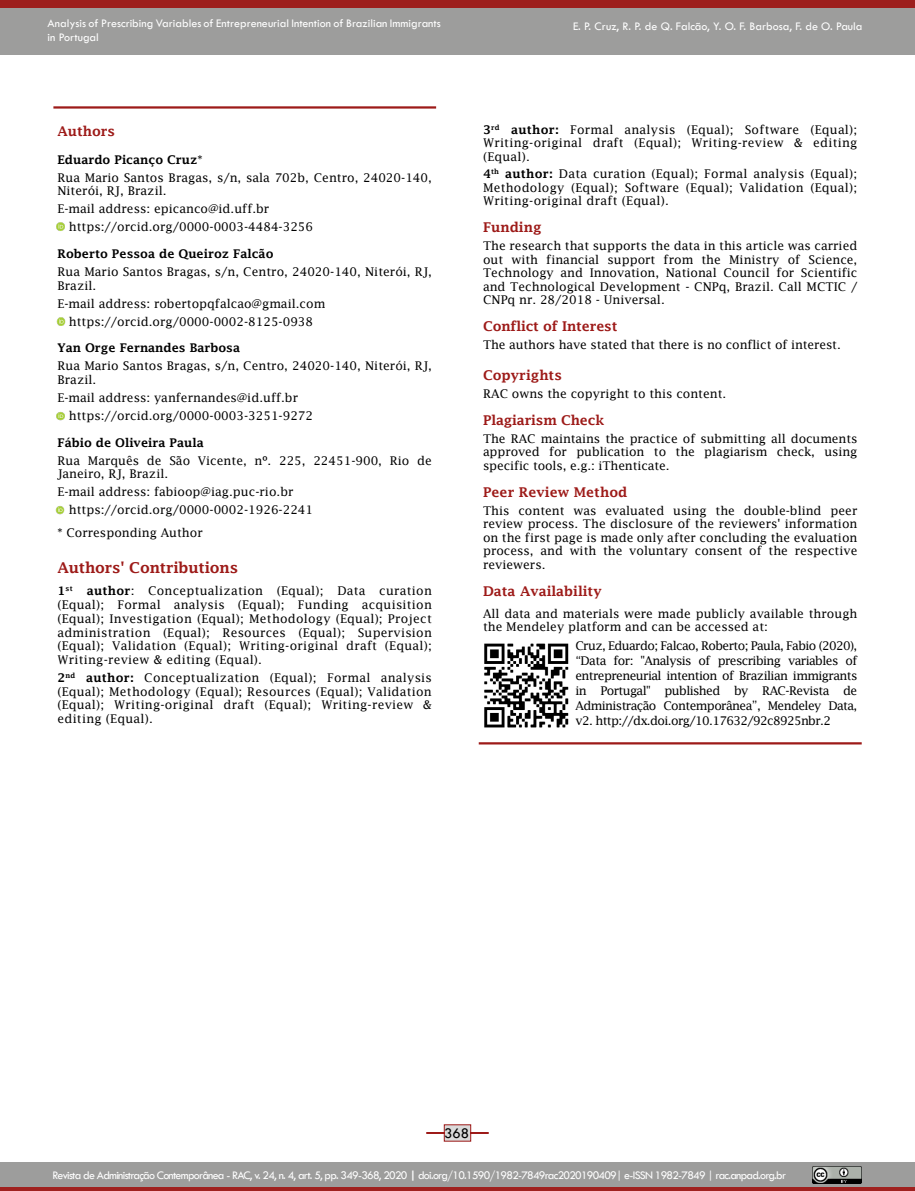
<style>
.page{position:relative;width:915px;height:1191px;background:#fff}
.page>*{position:absolute;margin:0;border:0;box-sizing:border-box;transform-origin:0 0}
.t1{font:600 15px "Lucida Fax";letter-spacing:-.01em;color:#9d1a18}
.t2{font:15px "Tw Cen";color:#000}
.t3{font:600 13.5px "Lucida Fax";color:#9d1a18}
.t4{font:12px/13.5px "Lucida Fax";color:#000;text-align:justify}
.t5{font:12px "Tw Cen";letter-spacing:-.06em;color:#fff}
.t6{font:12px "Tw Cen";color:#fff}
.t7{font:600 12px "Lucida Fax";color:#000}
.s1{font-weight:600}
.s2{font-family:"Century Gothic"}
.s3{font-weight:700}
</style>
<div class="page">
<svg style="left:426px;top:1124px;width:63px;height:18px"></svg>
<div style="left:0;top:1162px;width:914px;height:25px;background:#9d9d9c"></div>
<hr style="left:0;top:1187px;width:914px;height:4px;background:#a0211f">
<img style="left:812px;top:1166px;width:48px;height:17px">
<div style="left:0;top:0;width:914px;height:54px;background:#9d9d9c"></div>
<div style="left:0;top:0;width:914px;height:7px;background:#9d1a18"></div>
<hr style="left:53px;top:106px;width:383px;height:3px;background:#9d1a18">
<img style="left:484px;top:643px;width:85px;height:85px">
<hr style="left:478px;top:742px;width:383px;height:2px;background:#9d1a18">
<svg style="left:56px;top:222px;width:9px;height:9px"></svg>
<svg style="left:57px;top:317px;width:8px;height:9px"></svg>
<svg style="left:56px;top:412px;width:9px;height:8px"></svg>
<svg style="left:56px;top:506px;width:8px;height:8px"></svg>
<p class="t6" style="left:48px;top:16px;width:394px">Analysis of Prescribing Variables of Entrepreneurial Intention of Brazilian Immigrants</p>
<p class="t6" style="left:572px;top:19px;width:291px">E. P. Cruz, R. P. de Q. Falcão, Y. O. F. Barbosa, F. de O. Paula</p>
<p class="t6" style="left:48px;top:30px;width:52px">in Portugal</p>
<p class="t3" style="left:57px;top:123px;width:59px">Authors</p>
<p class="t4" style="left:57px;top:150px;width:376px;line-height:18px"><span class="s1">Eduardo Picanço Cruz</span><span class="s2">*<br></span>Rua Mario Santos Bragas, s/n, sala 702b, Centro, 24020-140,</p>
<p class="t4" style="left:57px;top:184px;width:111px">Niterói, RJ, Brazil.</p>
<p class="t4" style="left:57px;top:202px;width:213px">E-mail address: epicanco@id.uff.br</p>
<p class="t4" style="left:69px;top:220px;width:246px">https://orcid.org/0000-0003-4484-3256</p>
<p class="t7" style="left:57px;top:247px;width:217px">Roberto Pessoa de Queiroz Falcão</p>
<p class="t4" style="left:57px;top:265px;width:376px">Rua Mario Santos Bragas, s/n, Centro, 24020-140, Niterói, RJ,<br>Brazil.</p>
<p class="t4" style="left:57px;top:294px;width:269px;line-height:18px;text-align:center">E-mail address: robertopqfalcao@gmail.com https://orcid.org/0000-0002-8125-0938</p>
<p class="t7" style="left:57px;top:341px;width:184px">Yan Orge Fernandes Barbosa</p>
<p class="t4" style="left:57px;top:359px;width:376px">Rua Mario Santos Bragas, s/n, Centro, 24020-140, Niterói, RJ,<br>Brazil.</p>
<p class="t4" style="left:69px;top:389px;width:246px;line-height:18px;text-indent:-11px">E-mail address: yanfernandes@id.uff.br https://orcid.org/0000-0003-3251-9272</p>
<p class="t7" style="left:57px;top:435px;width:148px">Fábio de Oliveira Paula</p>
<p class="t4" style="left:57px;top:453px;width:376px">Rua Marquês de São Vicente, nº. 225, 22451-900, Rio de<br>Janeiro, RJ, Brazil.</p>
<p class="t4" style="left:69px;top:483px;width:246px;line-height:18px;text-indent:-11px">E-mail address: fabioop@iag.puc-rio.br https://orcid.org/0000-0002-1926-2241</p>
<p class="t4" style="left:57px;top:525px;width:147px"><span class="s2">*</span> Corresponding Author</p>
<p class="t1" style="left:57px;top:559px;width:182px">Authors' Contributions</p>
<p class="t4" style="left:57px;top:584px;width:376px"><span class="s1">1</span><sup>st</sup> <span class="s1">author</span>: Conceptualization (Equal); Data curation (Equal); Formal analysis (Equal); Funding acquisition (Equal); Investigation (Equal); Methodology (Equal); Project administration (Equal); Resources (Equal); Supervision (Equal); Validation (Equal); Writing-original draft (Equal); Writing-review &amp; editing (Equal).</p>
<p class="t4" style="left:57px;top:670px;width:376px"><span class="s1">2</span><sup>nd</sup> <span class="s1">author:</span> Conceptualization (Equal); Formal analysis (Equal); Methodology (Equal); Resources (Equal); Validation (Equal); Writing-original draft (Equal); Writing-review &amp; editing (Equal).</p>
<p class="t4" style="left:483px;top:122px;width:376px"><span class="s1">3</span><sup>rd</sup> <span class="s1">author:</span> Formal analysis (Equal); Software (Equal); Writing-original draft (Equal); Writing-review &amp; editing (Equal).</p>
<p class="t4" style="left:483px;top:167px;width:376px"><span class="s1">4</span><sup>th</sup> <span class="s1">author:</span> Data curation (Equal); Formal analysis (Equal); Methodology (Equal); Software (Equal); Validation (Equal); Writing-original draft (Equal).</p>
<p class="t3" style="left:483px;top:220px;width:60px">Funding</p>
<p class="t4" style="left:483px;top:239px;width:376px">The research that supports the data in this article was carried out with financial support from the Ministry of Science, Technology and Innovation, National Council for Scientific and Technological Development - CNPq, Brazil. Call MCTIC / CNPq nr. 28/2018 - Universal.</p>
<p class="t3" style="left:483px;top:319px;width:136px">Conflict of Interest</p>
<p class="t4" style="left:483px;top:338px;width:359px">The authors have stated that there is no conflict of interest.</p>
<p class="t3" style="left:483px;top:368px;width:80px">Copyrights</p>
<p class="t4" style="left:483px;top:387px;width:245px">RAC owns the copyright to this content.</p>
<p class="t3" style="left:483px;top:412px;width:123px">Plagiarism Check</p>
<p class="t4" style="left:483px;top:431px;width:376px">The RAC maintains the practice of submitting all documents approved for publication to the plagiarism check, using specific tools, e.g.: iThenticate.</p>
<p class="t3" style="left:483px;top:484px;width:146px">Peer Review Method</p>
<p class="t4" style="left:483px;top:503px;width:376px">This content was evaluated using the double-blind peer review process. The disclosure of the reviewers' information on the first page is made only after concluding the evaluation process, and with the voluntary consent of the respective reviewers.</p>
<p class="t3" style="left:483px;top:583px;width:120px">Data Availability</p>
<p class="t4" style="left:483px;top:606px;width:376px">All data and materials were made publicly available through the Mendeley platform and can be accessed at:</p>
<p class="t4" style="left:575px;top:638px;width:283px;line-height:15px">Cruz, Eduardo; Falcao, Roberto; Paula, Fabio (2020), “Data for: "Analysis of prescribing variables of entrepreneurial intention of Brazilian immigrants in Portugal" published by RAC-Revista de Administração Contemporânea”, Mendeley Data, v2. http://dx.doi.org/10.17632/92c8925nbr.2</p>
<p class="t2" style="left:444px;top:1123px;width:26px">368</p>
<p class="t5" style="left:53px;top:1167px;width:734px">Revista de Administração Contemporânea - RAC, v. 24, n. 4, art. 5, pp. 349-368, 2020 <span class="s3">|</span> doi.org/10.1590/1982-7849rac2020190409| e-ISSN 1982-7849 | rac.anpad.org.br</p>
</div>
